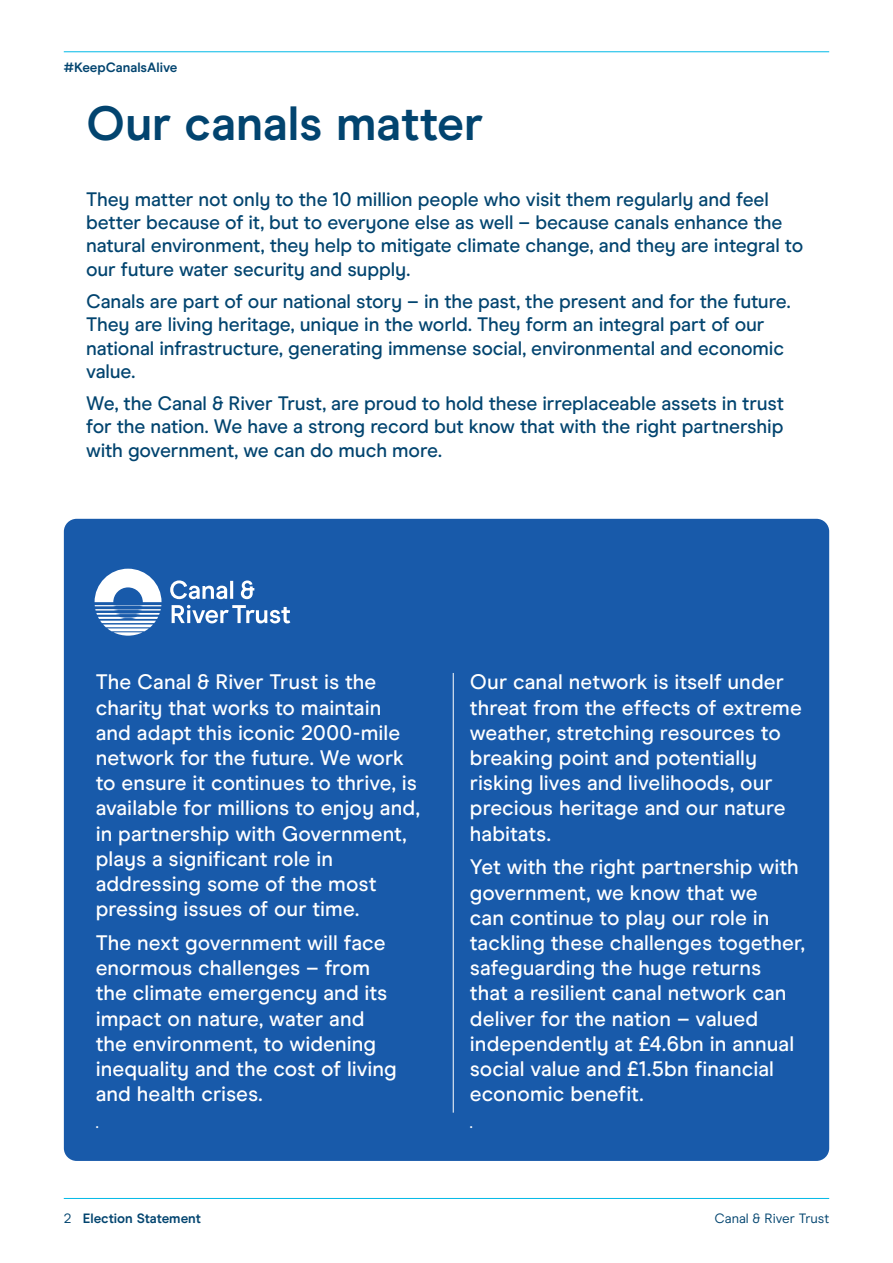
<style>
.page{position:relative;width:893px;height:1263px;background:#fff}
.page>*{position:absolute;margin:0;border:0;box-sizing:border-box;transform-origin:0 0}
.SectionHeader{font:700 48px "Modern Era";color:#02446f}
.BodyCopy{font:500 21px/25.2px "Modern Era";color:#fff}
.IntroCopy{font:500 19.5px/23.4px "Modern Era";letter-spacing:-.01em;color:#02446f}
.BodyCopy-2{font:500 15px "Modern Era";color:#fff}
.t1{font:700 13.5px "Modern Era";color:#02446f}
.t2{font:13.5px "Modern Era";color:#02446f}
.s1{font-weight:400}
</style>
<div class="page">
<hr style="left:64px;top:51px;width:765px;height:1px;background:#00b9e7">
<hr style="left:64px;top:1198px;width:765px;height:1px;background:#00b9e7">
<div style="left:64px;top:519px;width:765px;height:642px;background:#185aaa;border-radius:13px"></div>
<hr style="left:453px;top:673px;width:1px;height:440px;background:#fff">
<svg style="left:95px;top:569px;width:67px;height:67px"></svg>
<svg style="left:170px;top:580px;width:63px;height:19px"></svg>
<svg style="left:241px;top:580px;width:13px;height:19px"></svg>
<svg style="left:172px;top:605px;width:118px;height:18px"></svg>
<p class="t1" style="left:64px;top:60px;width:115px">#KeepCanalsAlive</p>
<p class="SectionHeader" style="left:86px;top:95px;width:398px">Our canals matter</p>
<p class="IntroCopy" style="left:86px;top:187px;width:719px">They matter not only to the 10 million people who visit them regularly and feel better because of it, but to everyone else as well – because canals enhance the natural environment, they help to mitigate climate change, and they are integral to our future water security and supply.</p>
<p class="IntroCopy" style="left:86px;top:289px;width:706px">Canals are part of our national story – in the past, the present and for the future.<br>They are living heritage, unique in the world. They form an integral part of our national infrastructure, generating immense social, environmental and economic value.</p>
<p class="IntroCopy" style="left:86px;top:391px;width:699px;text-align:justify">We, the Canal &amp; River Trust, are proud to hold these irreplaceable assets in trust for the nation. We have a strong record but know that with the right partnership with government, we can do much more.</p>
<p class="BodyCopy" style="left:96px;top:670px;width:326px">The Canal &amp; River Trust is the charity that works to maintain and adapt this iconic 2000-mile network for the future. We work to ensure it continues to thrive, is available for millions to enjoy and, in partnership with Government, plays a significant role in addressing some of the most pressing issues of our time.</p>
<p class="BodyCopy" style="left:96px;top:930px;width:303px">The next government will face enormous challenges – from the climate emergency and its impact on nature, water and the environment, to widening inequality and the cost of living and health crises.</p>
<p class="BodyCopy-2" style="left:96px;top:1114px;width:4px">.</p>
<p class="BodyCopy" style="left:470px;top:670px;width:334px">Our canal network is itself under threat from the effects of extreme weather, stretching resources to breaking point and potentially risking lives and livelihoods, our precious heritage and our nature habitats.</p>
<p class="BodyCopy" style="left:470px;top:854px;width:337px">Yet with the right partnership with government, we know that we<br>can continue to play our role in tackling these challenges together, safeguarding the huge returns<br>that a resilient canal network can deliver for the nation – valued independently at £4.6bn in annual social value and £1.5bn financial economic benefit.</p>
<p class="BodyCopy-2" style="left:470px;top:1114px;width:4px">.</p>
<p class="t1" style="left:64px;top:1210px;width:139px"><span class="s1">2</span> Election Statement</p>
<p class="t2" style="left:714px;top:1210px;width:116px">Canal &amp; River Trust</p>
</div>
